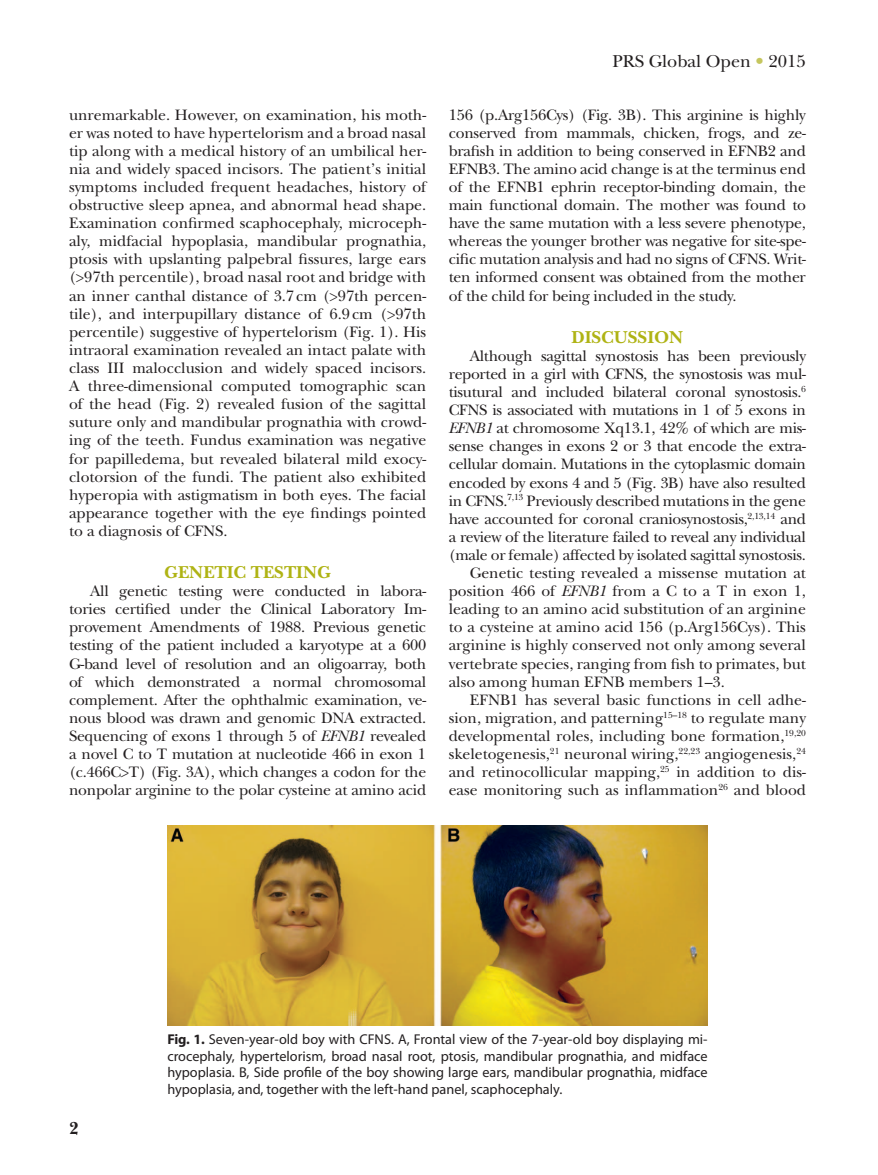
<style>
.page{position:relative;width:878px;height:1175px;background:#fff}
.page>*{position:absolute;margin:0;border:0;box-sizing:border-box;transform-origin:0 0}
.t1{font:700 18px "New Baskerville";color:#afb314}
.t2{font:18px "New Baskerville";color:#231f20}
.t3{font:700 18px "New Baskerville";color:#231f20}
.t4{font:15.75px/18.1px "New Baskerville";letter-spacing:-.015em;color:#231f20;text-align:justify}
.t5{font:14.25px/16.5px "Myriad Pro";color:#231f20;text-align:justify}
.s1{font-style:italic}
.s2{color:#c5c65e}
.s3{font-weight:700}
</style>
<div class="page">
<img style="left:167px;top:825px;width:540px;height:200px">
<p class="t4" style="left:69px;top:105px;width:359px">unremarkable. However, on examination, his moth&shy;er was noted to have hypertelorism and a broad nasal tip along with a medical history of an umbilical her&shy;nia and widely spaced incisors. The patient’s initial symptoms included frequent headaches, history of obstructive sleep apnea, and abnormal head shape.<br>Examination confirmed scaphocephaly, microceph&shy;aly, midfacial hypoplasia, mandibular prognathia, ptosis with upslanting palpebral fissures, large ears (&gt;97th percentile), broad nasal root and bridge with an inner canthal distance of 3.7cm (&gt;97th percen&shy;tile), and interpupillary distance of 6.9cm (&gt;97th percentile) suggestive of hypertelorism (Fig. 1). His intraoral examination revealed an intact palate with class III malocclusion and widely spaced incisors.<br>A three-dimensional computed tomographic scan of the head (Fig. 2) revealed fusion of the sagittal suture only and mandibular prognathia with crowd&shy;ing of the teeth. Fundus examination was negative for papilledema, but revealed bilateral mild exocy&shy;clotorsion of the fundi. The patient also exhibited hyperopia with astigmatism in both eyes. The facial appearance together with the eye findings pointed to a diagnosis of CFNS.</p>
<p class="t1" style="left:164px;top:561px;width:169px">GENETIC TESTING</p>
<p class="t4" style="left:69px;top:582px;width:359px;text-indent:21px">All genetic testing were conducted in labora&shy;tories certified under the Clinical Laboratory Im&shy;provement Amendments of 1988. Previous genetic testing of the patient included a karyotype at a 600<br>G-band level of resolution and an oligoarray, both of which demonstrated a normal chromosomal complement. After the ophthalmic examination, ve&shy;nous blood was drawn and genomic DNA extracted.<br>Sequencing of exons 1 through 5 of <span class="s1">EFNB1</span> revealed a novel C to T mutation at nucleotide 466 in exon 1 (c.466C&gt;T) (Fig. 3A), which changes a codon for the nonpolar arginine to the polar cysteine at amino acid</p>
<p class="t2" style="left:612px;top:51px;width:195px">PRS Global Open <span class="s2">•</span> 2015</p>
<p class="t4" style="left:449px;top:105px;width:359px">156 (p.Arg156Cys) (Fig. 3B). This arginine is highly conserved from mammals, chicken, frogs, and ze&shy;brafish in addition to being conserved in EFNB2 and EFNB3. The amino acid change is at the terminus end of the EFNB1 ephrin receptor-binding domain, the main functional domain. The mother was found to have the same mutation with a less severe phenotype, whereas the younger brother was negative for site-spe&shy;cific mutation analysis and had no signs of CFNS. Writ&shy;ten informed consent was obtained from the mother of the child for being included in the study.</p>
<p class="t1" style="left:571px;top:326px;width:113px">DISCUSSION</p>
<p class="t4" style="left:470px;top:347px;width:338px">Although sagittal synostosis has been previously</p>
<p class="t4" style="left:449px;top:365px;width:358px">reported in a girl with CFNS, the synostosis was mul-</p>
<p class="t4" style="left:449px;top:383px;width:358px">tisutural and included bilateral coronal synostosis.<sup>6</sup></p>
<p class="t4" style="left:449px;top:401px;width:359px">CFNS is associated with mutations in 1 of 5 exons in</p>
<p class="t4" style="left:449px;top:419px;width:358px"><span class="s1">EFNB1</span> at chromosome Xq13.1, 42% of which are mis-</p>
<p class="t4" style="left:449px;top:437px;width:359px">sense changes in exons 2 or 3 that encode the extra-</p>
<p class="t4" style="left:449px;top:455px;width:358px">cellular domain. Mutations in the cytoplasmic domain</p>
<p class="t4" style="left:449px;top:473px;width:359px">encoded by exons 4 and 5 (Fig. 3B) have also resulted</p>
<p class="t4" style="left:449px;top:491px;width:358px">in CFNS.<sup>7,13</sup> Previously described mutations in the gene</p>
<p class="t4" style="left:448px;top:509px;width:359px">have accounted for coronal craniosynostosis,<sup>2,13,14</sup> and</p>
<p class="t4" style="left:448px;top:528px;width:358px">a review of the literature failed to reveal any individual</p>
<p class="t4" style="left:448px;top:546px;width:359px">(male or female) affected by isolated sagittal synostosis.</p>
<p class="t4" style="left:469px;top:564px;width:338px">Genetic testing revealed a missense mutation at</p>
<p class="t4" style="left:448px;top:582px;width:359px">position 466 of <span class="s1">EFNB1</span> from a C to a T in exon 1,</p>
<p class="t4" style="left:448px;top:600px;width:358px">leading to an amino acid substitution of an arginine</p>
<p class="t4" style="left:448px;top:618px;width:359px">to a cysteine at amino acid 156 (p.Arg156Cys). This</p>
<p class="t4" style="left:448px;top:636px;width:358px">arginine is highly conserved not only among several</p>
<p class="t4" style="left:448px;top:654px;width:358px">vertebrate species, ranging from fish to primates, but</p>
<p class="t4" style="left:448px;top:672px;width:277px">also among human EFNB members 1–3.</p>
<p class="t4" style="left:469px;top:690px;width:338px">EFNB1 has several basic functions in cell adhe-</p>
<p class="t4" style="left:448px;top:709px;width:359px">sion, migration, and patterning<sup>15–18</sup> to regulate many</p>
<p class="t4" style="left:449px;top:727px;width:358px">developmental roles, including bone formation,<sup>19,20</sup></p>
<p class="t4" style="left:448px;top:745px;width:359px">skeletogenesis,<sup>21</sup> neuronal wiring,<sup>22,23</sup> angiogenesis,<sup>24</sup></p>
<p class="t4" style="left:448px;top:763px;width:359px">and retinocollicular mapping,<sup>25</sup> in addition to dis-</p>
<p class="t4" style="left:448px;top:781px;width:359px">ease monitoring such as inflammation<sup>26</sup> and blood</p>
<p class="t3" style="left:69px;top:1118px;width:11px">2</p>
<p class="t5" style="left:167px;top:1031px;width:542px"><span class="s3">Fig. 1.</span> Seven-year-old boy with CFNS. A, Frontal view of the 7-year-old boy displaying mi&shy;crocephaly, hypertelorism, broad nasal root, ptosis, mandibular prognathia, and midface hypoplasia. B, Side profile of the boy showing large ears, mandibular prognathia, midface hypoplasia, and, together with the left-hand panel, scaphocephaly.</p>
</div>
